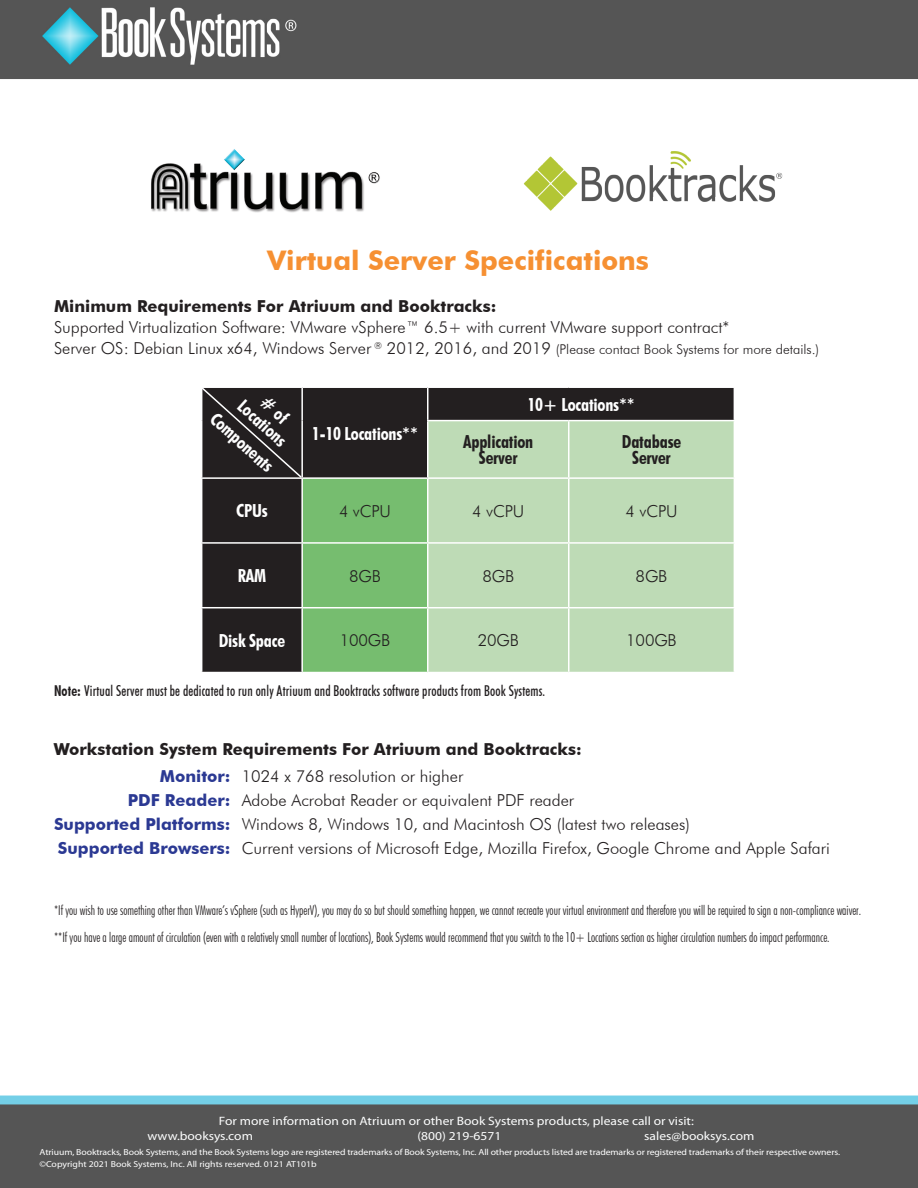
<style>
.page{position:relative;width:918px;height:1188px;background:#fff}
.page>*{position:absolute;margin:0;border:0;box-sizing:border-box;transform-origin:0 0}
.t1{font:700 27px "Futura BT";color:#f69032}
.t2{font:700 condensed 18px "Futura BT";letter-spacing:-.01em;color:#fff}
.t3{font:700 condensed 18px "Futura BT";letter-spacing:-.01em;color:#231f20}
.t4{font:300 16.5px/24px "Futura BT";color:#231f20}
.t5{font:700 16.5px/24px "Futura BT";color:#2b3993;text-align:right}
.t6{font:700 16.5px "Futura BT";color:#231f20}
.System_Requirements{font:500 condensed 15px "Futura BT";letter-spacing:.01em;color:#231f20;scale:.9 1}
.System_Requirements-2{font:300 condensed 13.5px "Futura BT";color:#231f20;scale:.9 1}
.t7{font:12.15px/15px "Myriad Pro";color:#fdfefe;scale:1.11 1}
.t8{font:8.7px/12px "Myriad Pro";letter-spacing:-.01em;color:#fff;scale:1.11 1}
.s1{font-weight:700}
.s2{font-size:13.5px}
</style>
<div class="page">
<img style="left:0;top:0;width:918px;height:1188px">
<img style="left:134px;top:140px;width:259px;height:83px">
<img style="left:521px;top:148px;width:264px;height:66px">
<div style="left:429px;top:388px;width:305px;height:32px;background:#231f20"></div>
<div style="left:429px;top:421px;width:305px;height:251px;background:#bedbb6"></div>
<hr style="left:428px;top:386px;width:141px;height:2px;background:#fff">
<hr style="left:427px;top:388px;width:2px;height:32px;background:#fff">
<hr style="left:569px;top:386px;width:166px;height:2px;background:#fff">
<hr style="left:734px;top:388px;width:1px;height:32px;background:#fff">
<hr style="left:427px;top:420px;width:142px;height:1px;background:#fff">
<hr style="left:427px;top:421px;width:2px;height:56px;background:#fff">
<hr style="left:569px;top:420px;width:166px;height:1px;background:#fff">
<hr style="left:568px;top:421px;width:2px;height:56px;background:#fff">
<hr style="left:734px;top:421px;width:1px;height:56px;background:#fff">
<hr style="left:428px;top:477px;width:141px;height:2px;background:#fff">
<hr style="left:427px;top:479px;width:2px;height:63px;background:#fff">
<hr style="left:569px;top:477px;width:166px;height:2px;background:#fff">
<hr style="left:568px;top:479px;width:2px;height:63px;background:#fff">
<hr style="left:734px;top:479px;width:1px;height:63px;background:#fff">
<hr style="left:428px;top:542px;width:141px;height:2px;background:#fff">
<hr style="left:427px;top:544px;width:2px;height:63px;background:#fff">
<hr style="left:569px;top:542px;width:166px;height:2px;background:#fff">
<hr style="left:568px;top:544px;width:2px;height:63px;background:#fff">
<hr style="left:734px;top:544px;width:1px;height:63px;background:#fff">
<hr style="left:428px;top:607px;width:141px;height:1px;background:#fff">
<hr style="left:427px;top:608px;width:2px;height:64px;background:#fff">
<hr style="left:569px;top:607px;width:166px;height:1px;background:#fff">
<hr style="left:568px;top:608px;width:2px;height:64px;background:#fff">
<hr style="left:734px;top:608px;width:1px;height:64px;background:#fff">
<hr style="left:428px;top:672px;width:141px;height:1px;background:#fff">
<hr style="left:569px;top:672px;width:166px;height:1px;background:#fff">
<svg style="left:197px;top:383px;width:231px;height:290px;background:#50664c"></svg>
<p class="t1" style="left:267px;top:244px;width:383px">Virtual Server Specifications</p>
<p class="t4" style="left:54px;top:296px;width:767px;line-height:21px"><span class="s1">Minimum Requirements For Atriuum and Booktracks:<br></span>Supported Virtualization Software: VMware vSphere™ 6.5+ with current VMware support contract*<br>Server OS: Debian Linux x64, Windows Server <sup>®</sup> 2012, 2016, and 2019 <span class="s2">(Please contact Book Systems for more details.)</span></p>
<p class="t2" style="left:248px;top:395px;width:61px;rotate:42deg">Locations</p>
<p class="t2" style="left:220px;top:408px;width:80px;rotate:42deg">Components</p>
<p class="t2" style="left:312px;top:422px;width:108px">1-10 Locations**</p>
<p class="t2" style="left:527px;top:393px;width:109px">10+ Locations**</p>
<p class="t3" style="left:463px;top:431px;width:72px">Application</p>
<p class="t3" style="left:479px;top:447px;width:40px">Server</p>
<p class="t3" style="left:622px;top:431px;width:61px">Database</p>
<p class="t3" style="left:632px;top:447px;width:40px">Server</p>
<p class="t2" style="left:236px;top:500px;width:33px">CPUs</p>
<p class="t4" style="left:339px;top:499px;width:53px">4 vCPU</p>
<p class="t4" style="left:472px;top:499px;width:53px">4 vCPU</p>
<p class="t4" style="left:626px;top:499px;width:53px">4 vCPU</p>
<p class="t2" style="left:238px;top:565px;width:30px">RAM</p>
<p class="t4" style="left:349px;top:564px;width:33px">8GB</p>
<p class="t4" style="left:482px;top:564px;width:33px">8GB</p>
<p class="t4" style="left:636px;top:564px;width:33px">8GB</p>
<p class="t2" style="left:219px;top:630px;width:68px">Disk Space</p>
<p class="t4" style="left:340px;top:628px;width:52px">100GB</p>
<p class="t4" style="left:478px;top:628px;width:43px">20GB</p>
<p class="t4" style="left:626px;top:628px;width:52px">100GB</p>
<p class="System_Requirements" style="left:54px;top:681px;width:547px"><span class="s1">Note:</span> Virtual Server must be dedicated to run only Atriuum and Booktracks software products from Book Systems.</p>
<p class="t6" style="left:54px;top:739px;width:529px">Workstation System Requirements For Atriuum and Booktracks:</p>
<p class="t5" style="left:54px;top:764px;width:178px">Monitor:<br>PDF Reader:<br>Supported Platforms:<br>Supported Browsers:</p>
<p class="t4" style="left:242px;top:764px;width:590px">1024 x 768 resolution or higher<br>Adobe Acrobat Reader or equivalent PDF reader<br>Windows 8, Windows 10, and Macintosh OS (latest two releases)<br>Current versions of Microsoft Edge, Mozilla Firefox, Google Chrome and Apple Safari</p>
<p class="System_Requirements-2" style="left:54px;top:902px;width:898px">*If you wish to use something other than VMware’s vSphere (such as HyperV), you may do so but should something happen, we cannot recreate your virtual environment and therefore you will be required to sign a non-compliance waiver.</p>
<p class="System_Requirements-2" style="left:54px;top:929px;width:863px">**If you have a large amount of circulation (even with a relatively small number of locations), Book Systems would recommend that you switch to the 10+ Locations section as higher circulation numbers do impact performance.</p>
<p class="t7" style="left:147px;top:1113px;width:494px;text-indent:71px">For more information on Atriuum or other Book Systems products, please call or visit: www.booksys.com</p>
<p class="t7" style="left:417px;top:1128px;width:77px">(800) 219-6571</p>
<p class="t7" style="left:644px;top:1128px;width:101px">sales@booksys.com</p>
<p class="t8" style="left:40px;top:1146px;width:723px">Atriuum, Booktracks, Book Systems, and the Book Systems logo are registered trademarks of Book Systems, Inc. All other products listed are trademarks or registered trademarks of their respective owners. ©Copyright 2021 Book Systems, Inc. All rights reserved. 0121 AT101b</p>
</div>
